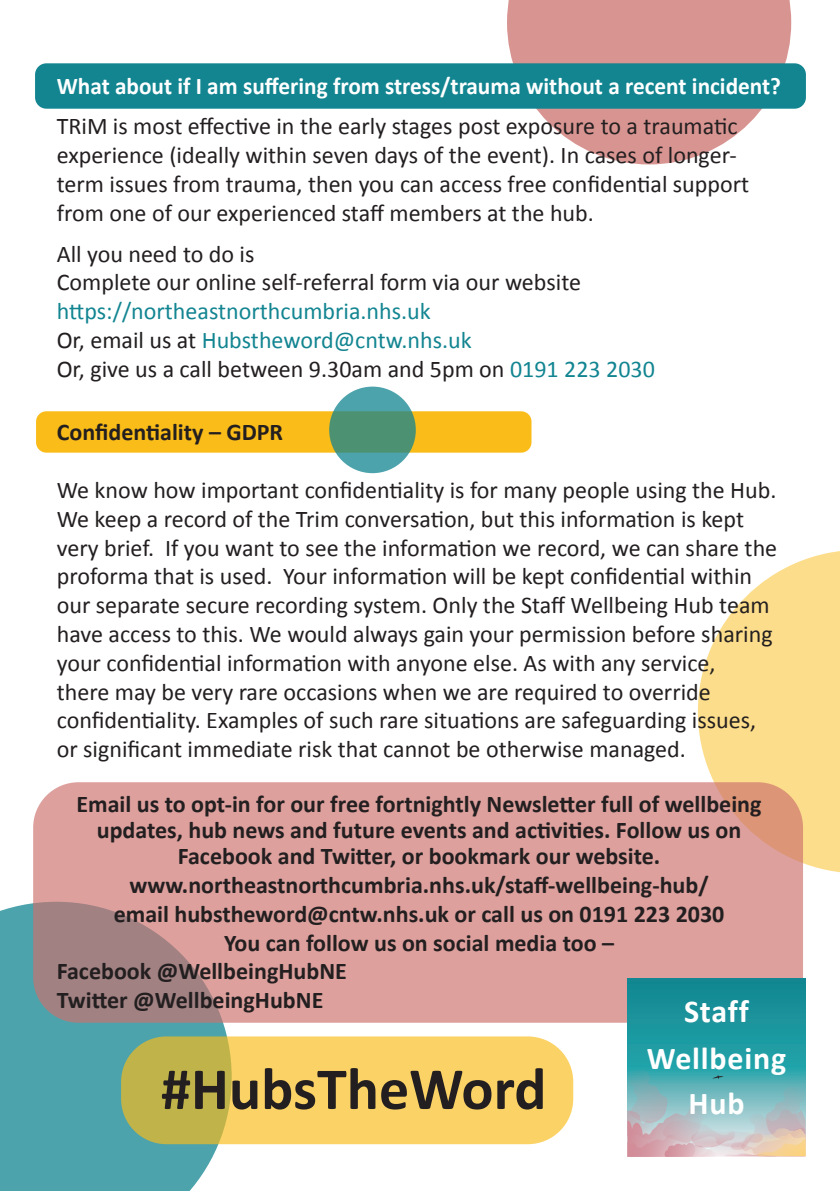
<style>
.page{position:relative;width:840px;height:1191px;background:#fff}
.page>*{position:absolute;margin:0;border:0;box-sizing:border-box;transform-origin:0 0}
.t1{font:700 60px "Calibri";color:#231f20}
.t2{font:700 32px "Calibri";letter-spacing:.025em;color:#fff}
.t3{font:24px/28.8px "Calibri";color:#231f20}
.t4{font:700 24px "Calibri";color:#231f20}
.t5{font:24px "Calibri";color:#128591}
.t6{font:700 24px "Calibri";color:#fff}
.s1{color:#231f20}
.s2{color:#128591}
</style>
<div class="page">
<svg style="left:507px;top:0;width:283px;height:164px;fill:#d89491"></svg>
<div style="left:35px;top:63px;width:770px;height:46px;background:#128591;border-radius:11px"></div>
<div style="left:0;top:903px;width:231px;height:288px;background:#4da3ac"></div>
<svg style="left:697px;top:551px;width:142px;height:322px;fill:#fcdd8b"></svg>
<svg style="left:33px;top:782px;width:769px;height:240px;background:#d79c99"></svg>
<svg style="left:121px;top:1036px;width:452px;height:108px;background:#edcb5f"></svg>
<div style="left:35px;top:410px;width:497px;height:43px;background:#fabc18;border-radius:11px"></div>
<div style="left:34px;top:409px;width:499px;height:45px;border:2px solid #fff;border-radius:11px"></div>
<svg style="left:329px;top:386px;width:86px;height:87px;background:#4e998a"></svg>
<svg style="left:627px;top:978px;width:178px;height:88px;background:#19949c"></svg>
<svg style="left:627px;top:1066px;width:179px;height:91px;background:#97b9bc"></svg>
<p class="t6" style="left:57px;top:71px;width:725px">What about if I am suffering from stress/trauma without a recent incident?</p>
<p class="t3" style="left:57px;top:112px;width:693px">TRiM is most effective in the early stages post exposure to a traumatic experience (ideally within seven days of the event). In cases of longer&shy;term issues from trauma, then you can access free confidential support from one of our experienced staff members at the hub.</p>
<p class="t3" style="left:57px;top:239px;width:199px">All you need to do is</p>
<p class="t3" style="left:57px;top:268px;width:525px">Complete our online self-referral form via our website</p>
<p class="t5" style="left:57px;top:296px;width:375px">https://northeastnorthcumbria.nhs.uk</p>
<p class="t5" style="left:57px;top:325px;width:416px"><span class="s1">Or, email us at</span> Hubstheword@cntw.nhs.uk</p>
<p class="t3" style="left:57px;top:354px;width:599px">Or, give us a call between 9.30am and 5pm on <span class="s2">0191 223 2030</span></p>
<p class="t4" style="left:57px;top:417px;width:228px">Confidentiality – GDPR</p>
<p class="t3" style="left:57px;top:476px;width:721px">We know how important confidentiality is for many people using the Hub.<br>We keep a record of the Trim conversation, but this information is kept very brief. If you want to see the information we record, we can share the proforma that is used. Your information will be kept confidential within our separate secure recording system. Only the Staff Wellbeing Hub team have access to this. We would always gain your permission before sharing your confidential information with anyone else. As with any service,<br>there may be very rare occasions when we are required to override confidentiality. Examples of such rare situations are safeguarding issues, or significant immediate risk that cannot be otherwise managed.</p>
<p class="t4" style="left:76px;top:788px;width:686px">Email us to opt-in for our free fortnightly Newsletter full of wellbeing</p>
<p class="t4" style="left:97px;top:814px;width:645px">updates, hub news and future events and activities. Follow us on</p>
<p class="t4" style="left:178px;top:840px;width:484px">Facebook and Twitter, or bookmark our website.</p>
<p class="t4" style="left:129px;top:869px;width:580px">www.northeastnorthcumbria.nhs.uk/staff-wellbeing-hub/</p>
<p class="t4" style="left:114px;top:898px;width:612px">email hubstheword@cntw.nhs.uk or call us on 0191 223 2030</p>
<p class="t4" style="left:224px;top:927px;width:391px">You can follow us on social media too –</p>
<p class="t4" style="left:57px;top:956px;width:291px">Facebook @WellbeingHubNE</p>
<p class="t4" style="left:57px;top:984px;width:268px">Twitter @WellbeingHubNE</p>
<p class="t2" style="left:683px;top:991px;width:66px">Staff</p>
<p class="t1" style="left:161px;top:1050px;width:386px">#HubsTheWord</p>
<p class="t2" style="left:646px;top:1038px;width:141px">Wellbeing</p>
<p class="t2" style="left:688px;top:1083px;width:58px">Hub</p>
</div>
